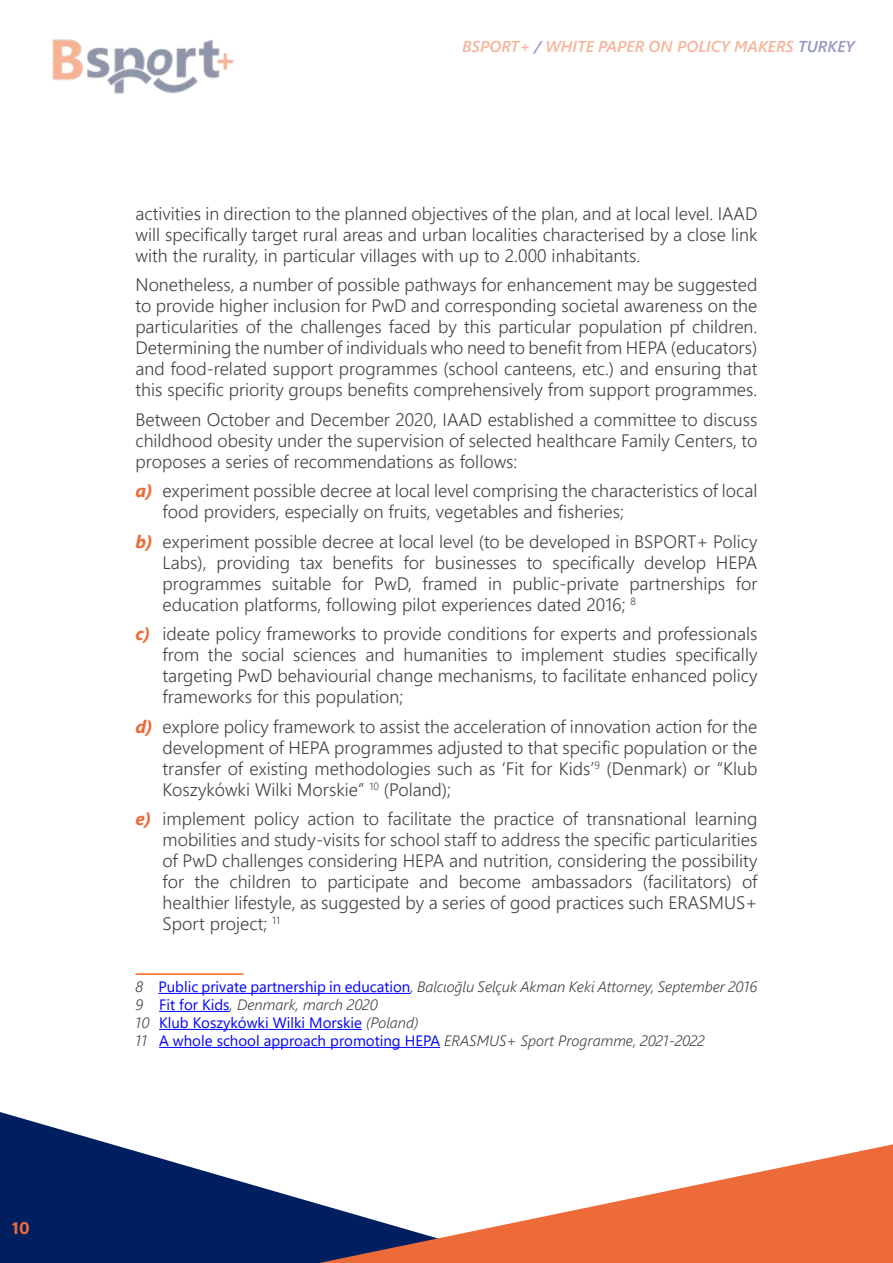
<style>
.page{position:relative;width:893px;height:1263px;background:#fff}
.page>*{position:absolute;margin:0;border:0;box-sizing:border-box;transform-origin:0 0}
.t1{font:300 18px/21px "Segoe UI";color:#434343;text-align:justify}
.t2{font:700 18px "Acumin Pro";color:#ed6a39}
.t3{font:italic 600 15.75px "Segoe UI";color:#ed6a39}
.t4{font:italic 300 15px/18px "Segoe UI";color:#434343}
.s1{color:#283583}
.s2{font-weight:700;font-style:italic;color:#ed6a39}
.s3{font-weight:400;font-style:normal;color:#00f}
</style>
<div class="page">
<svg style="left:0;top:1112px;width:319px;height:151px;fill:#001f60"></svg>
<svg style="left:319px;top:1144px;width:574px;height:119px"></svg>
<img style="left:52px;top:39px;width:182px;height:55px">
<hr style="left:136px;top:973px;width:108px;height:2px;background:#ff671d">
<hr style="left:158px;top:993px;width:252px;height:1px;background:#00f">
<hr style="left:159px;top:1011px;width:71px;height:1px;background:#00f">
<hr style="left:159px;top:1029px;width:203px;height:1px;background:#00f">
<hr style="left:159px;top:1047px;width:281px;height:1px;background:#00f">
<p class="t2" style="left:12px;top:1215px;width:19px">10</p>
<p class="t3" style="left:462px;top:31px;width:394px">BSPORT+ <span class="s1">/</span> WHITE PAPER ON POLICY MAKERS <span class="s1">TURKEY</span></p>
<p class="t1" style="left:136px;top:201px;width:623px">activities in direction to the planned objectives of the plan, and at local level. IAAD will specifically target rural areas and urban localities characterised by a close link with the rurality, in particular villages with up to 2.000 inhabitants.</p>
<p class="t1" style="left:136px;top:273px;width:623px">Nonetheless, a number of possible pathways for enhancement may be suggested to provide higher inclusion for PwD and corresponding societal awareness on the particularities of the challenges faced by this particular population pf children.<br>Determining the number of individuals who need to benefit from HEPA (educators) and food-related support programmes (school canteens, etc.) and ensuring that this specific priority groups benefits comprehensively from support programmes.</p>
<p class="t1" style="left:136px;top:407px;width:623px">Between October and December 2020, IAAD established a committee to discuss childhood obesity under the supervision of selected healthcare Family Centers, to proposes a series of recommendations as follows:</p>
<p class="t1" style="left:163px;top:479px;width:596px;text-indent:-27px"><span class="s2">a)</span> experiment possible decree at local level comprising the characteristics of local food providers, especially on fruits, vegetables and fisheries;</p>
<p class="t1" style="left:163px;top:529px;width:596px;text-indent:-27px"><span class="s2">b)</span> experiment possible decree at local level (to be developed in BSPORT+ Policy Labs), providing tax benefits for businesses to specifically develop HEPA programmes suitable for PwD, framed in public-private partnerships for education platforms, following pilot experiences dated 2016; <sup>8</sup></p>
<p class="t1" style="left:163px;top:622px;width:596px;text-indent:-27px"><span class="s2">c)</span> ideate policy frameworks to provide conditions for experts and professionals from the social sciences and humanities to implement studies specifically targeting PwD behaviourial change mechanisms, to facilitate enhanced policy frameworks for this population;</p>
<p class="t1" style="left:163px;top:714px;width:596px;text-indent:-27px"><span class="s2">d)</span> explore policy framework to assist the acceleration of innovation action for the development of HEPA programmes adjusted to that specific population or the transfer of existing methodologies such as ‘Fit for Kids’<sup>9</sup> (Denmark) or “Klub Koszykówki Wilki Morskie” <sup>10</sup> (Poland);</p>
<p class="t1" style="left:163px;top:807px;width:596px;text-indent:-27px"><span class="s2">e)</span> implement policy action to facilitate the practice of transnational learning mobilities and study-visits for school staff to address the specific particularities of PwD challenges considering HEPA and nutrition, considering the possibility for the children to participate and become ambassadors (facilitators) of healthier lifestyle, as suggested by a series of good practices such ERASMUS+ Sport project; <sup>11</sup></p>
<p class="t4" style="left:136px;top:975px;width:623px">8 <span class="s3">Public private partnership in education</span>, Balcıoğlu Selçuk Akman Keki Attorney, September 2016<br>9 <span class="s3">Fit for Kids</span>, Denmark, march 2020<br>10 <span class="s3">Klub Koszykówki Wilki Morskie</span> (Poland)<br>11 <span class="s3">A whole school approach promoting HEPA</span> ERASMUS+ Sport Programme, 2021-2022</p>
</div>
